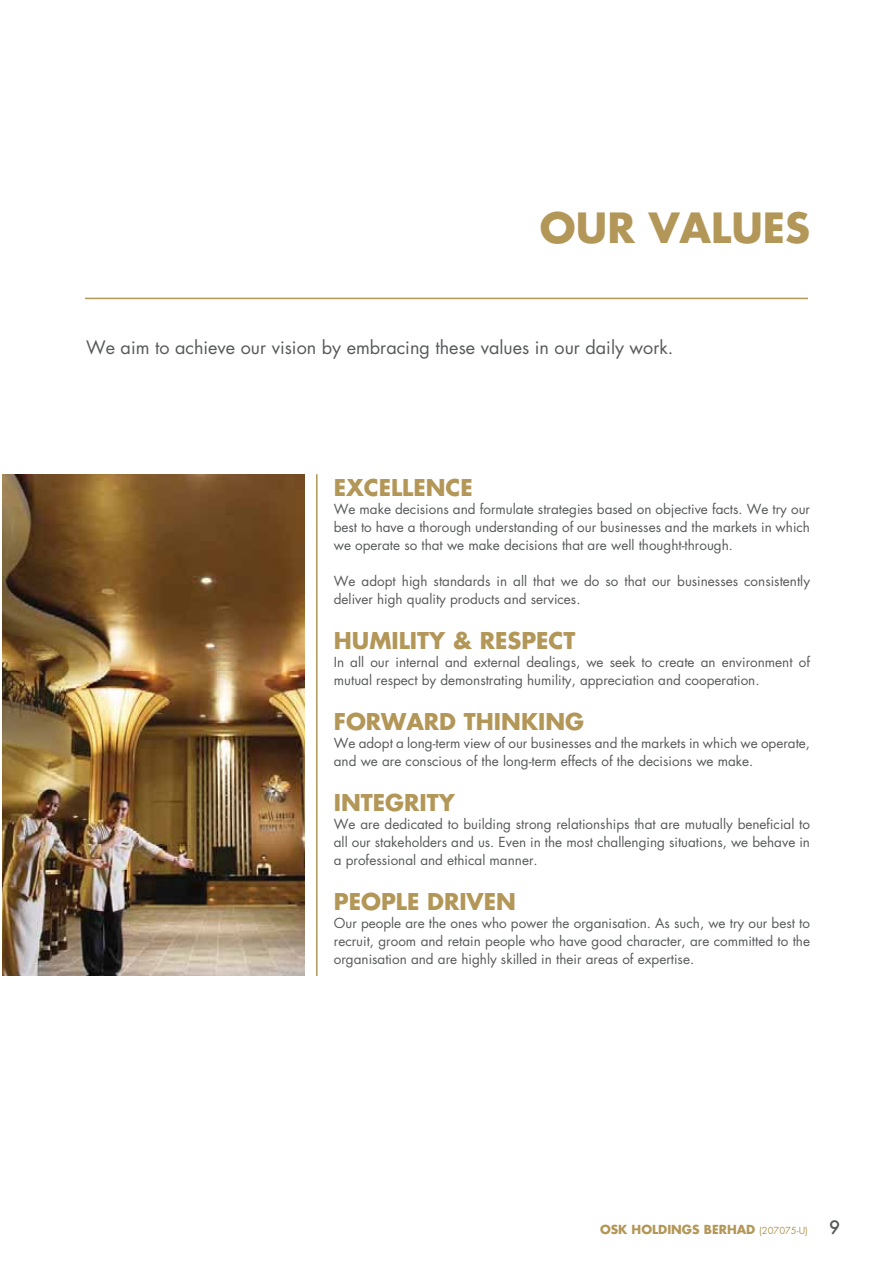
<style>
.page{position:relative;width:893px;height:1263px;background:#fff}
.page>*{position:absolute;margin:0;border:0;box-sizing:border-box;transform-origin:0 0}
.t1{font:700 40.5px "Futura";color:#b39758}
.t2{font:700 22.5px "Futura";color:#b39758}
.t3{font:18px "Futura";color:#58595b}
.t4{font:13.5px/18px "Futura";color:#58595b;text-align:justify}
.t5{font:700 12.15px "Futura";color:#b39758}
.s1{font-weight:400;font-size:9.45px}
.s2{font-weight:500;font-size:18px;color:#58595b}
</style>
<div class="page">
<hr style="left:85px;top:298px;width:723px;height:1px;background:#b39758">
<img style="left:2px;top:474px;width:302px;height:502px">
<hr style="left:316px;top:474px;width:2px;height:502px;background:#b39758">
<h1 class="t1" style="left:540px;top:209px;width:272px">OUR VALUES</h1>
<h3 class="t3" style="left:86px;top:339px;width:589px">We aim to achieve our vision by embracing these values in our daily work.</h3>
<h2 class="t2" style="left:334px;top:478px;width:141px">EXCELLENCE</h2>
<p class="t4" style="left:334px;top:501px;width:478px">We make decisions and formulate strategies based on objective facts. We try our best to have a thorough understanding of our businesses and the markets in which we operate so that we make decisions that are well thought-through.</p>
<p class="t4" style="left:334px;top:573px;width:478px">We adopt high standards in all that we do so that our businesses consistently deliver high quality products and services.</p>
<h2 class="t2" style="left:334px;top:631px;width:243px">HUMILITY &amp; RESPECT</h2>
<p class="t4" style="left:334px;top:654px;width:478px">In all our internal and external dealings, we seek to create an environment of mutual respect by demonstrating humility, appreciation and cooperation.</p>
<h2 class="t2" style="left:334px;top:712px;width:252px">FORWARD THINKING</h2>
<p class="t4" style="left:334px;top:735px;width:478px">We adopt a long-term view of our businesses and the markets in which we operate, and we are conscious of the long-term effects of the decisions we make.</p>
<h2 class="t2" style="left:334px;top:793px;width:123px">INTEGRITY</h2>
<p class="t4" style="left:334px;top:816px;width:478px">We are dedicated to building strong relationships that are mutually beneficial to all our stakeholders and us. Even in the most challenging situations, we behave in a professional and ethical manner.</p>
<h2 class="t2" style="left:334px;top:892px;width:184px">PEOPLE DRIVEN</h2>
<p class="t4" style="left:334px;top:915px;width:478px">Our people are the ones who power the organisation. As such, we try our best to recruit, groom and retain people who have good character, are committed to the organisation and are highly skilled in their areas of expertise.</p>
<p class="t5" style="left:600px;top:1224px;width:242px">OSK HOLDINGS BERHAD <span class="s1">(207075-U)</span> <span class="s2">9</span></p>
</div>
